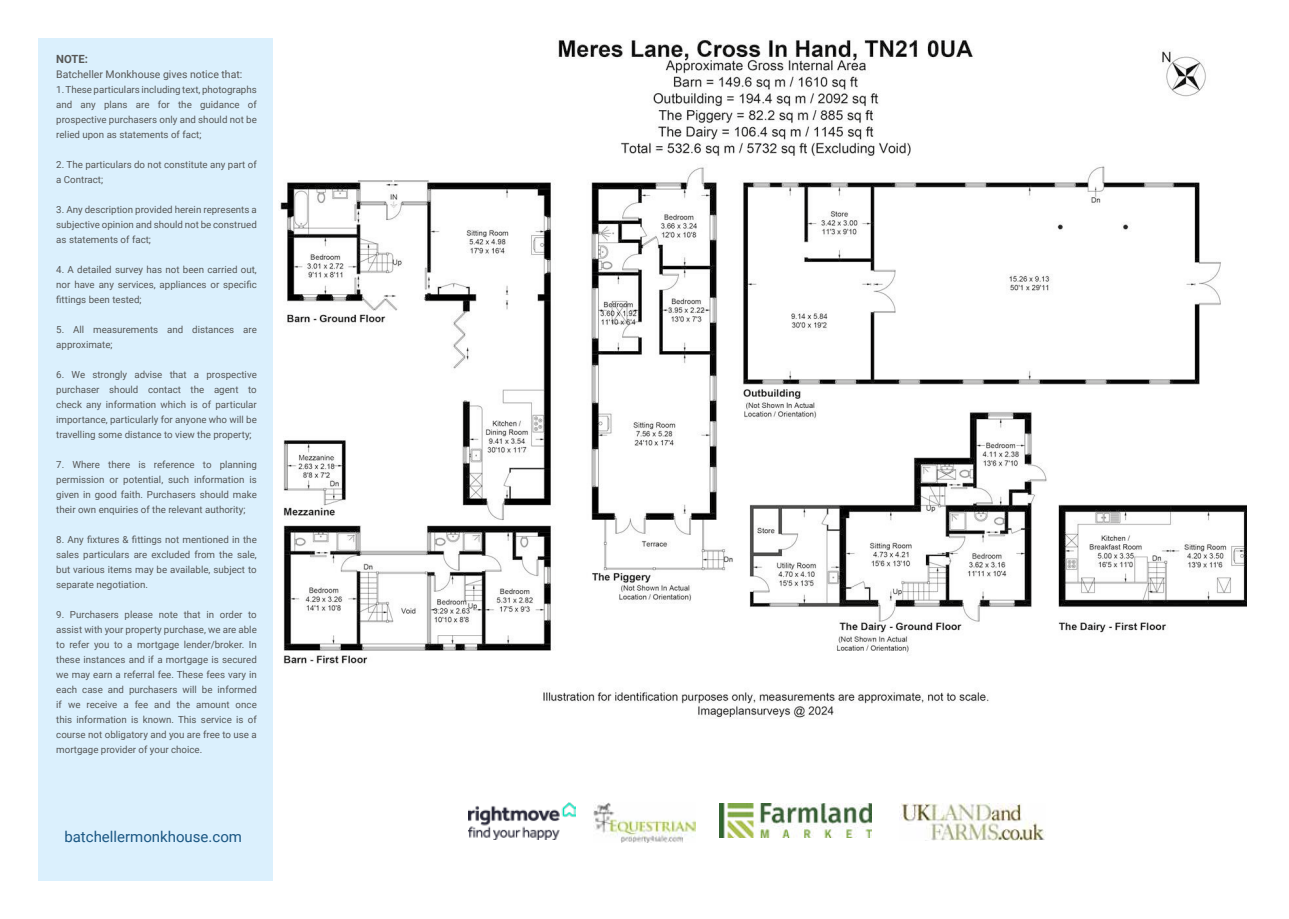
<style>
.page{position:relative;width:1289px;height:919px;background:#fff}
.page>*{position:absolute;margin:0;border:0;box-sizing:border-box;transform-origin:0 0}
.t1{font:15px "Roboto";color:#1b5783}
.t2{font:700 11.25px "Roboto";color:#575756}
.t3{font:10.5px "Roboto";color:#575756}
.t4{font:9.75px/15px "Roboto";color:#575756;text-align:justify}
</style>
<div class="page">
<div style="left:38px;top:38px;width:235px;height:842px;background:#dbf0fd"></div>
<img style="left:280px;top:38px;width:966px;height:680px">
<img style="left:593px;top:802px;width:102px;height:40px">
<img style="left:469px;top:802px;width:107px;height:36px">
<img style="left:899px;top:803px;width:146px;height:37px">
<img style="left:719px;top:803px;width:152px;height:34px">
<p class="t2" style="left:56px;top:54px;width:33px">NOTE:</p>
<p class="t3" style="left:56px;top:67px;width:188px">Batcheller Monkhouse gives notice that:</p>
<p class="t4" style="left:56px;top:82px;width:202px">1. These particulars including text, photographs and any plans are for the guidance of prospective purchasers only and should not be relied upon as statements of fact;</p>
<p class="t4" style="left:56px;top:157px;width:202px">2. The particulars do not constitute any part of a Contract;</p>
<p class="t4" style="left:56px;top:202px;width:202px">3. Any description provided herein represents a subjective opinion and should not be construed as statements of fact;</p>
<p class="t4" style="left:56px;top:261px;width:202px">4. A detailed survey has not been carried out, nor have any services, appliances or specific fittings been tested;</p>
<p class="t4" style="left:56px;top:321px;width:202px">5. All measurements and distances are approximate;</p>
<p class="t4" style="left:56px;top:366px;width:202px">6. We strongly advise that a prospective purchaser should contact the agent to check any information which is of particular importance, particularly for anyone who will be travelling some distance to view the property;</p>
<p class="t4" style="left:56px;top:456px;width:202px">7. Where there is reference to planning permission or potential, such information is given in good faith. Purchasers should make their own enquiries of the relevant authority;</p>
<p class="t4" style="left:56px;top:531px;width:202px">8. Any fixtures &amp; fittings not mentioned in the sales particulars are excluded from the sale, but various items may be available, subject to separate negotiation.</p>
<p class="t4" style="left:56px;top:606px;width:202px">9. Purchasers please note that in order to assist with your property purchase, we are able to refer you to a mortgage lender/broker. In these instances and if a mortgage is secured we may earn a referral fee. These fees vary in each case and purchasers will be informed if we receive a fee and the amount once this information is known. This service is of course not obligatory and you are free to use a mortgage provider of your choice.</p>
<h1 class="t1" style="left:64px;top:826px;width:179px">batchellermonkhouse.com</h1>
</div>
